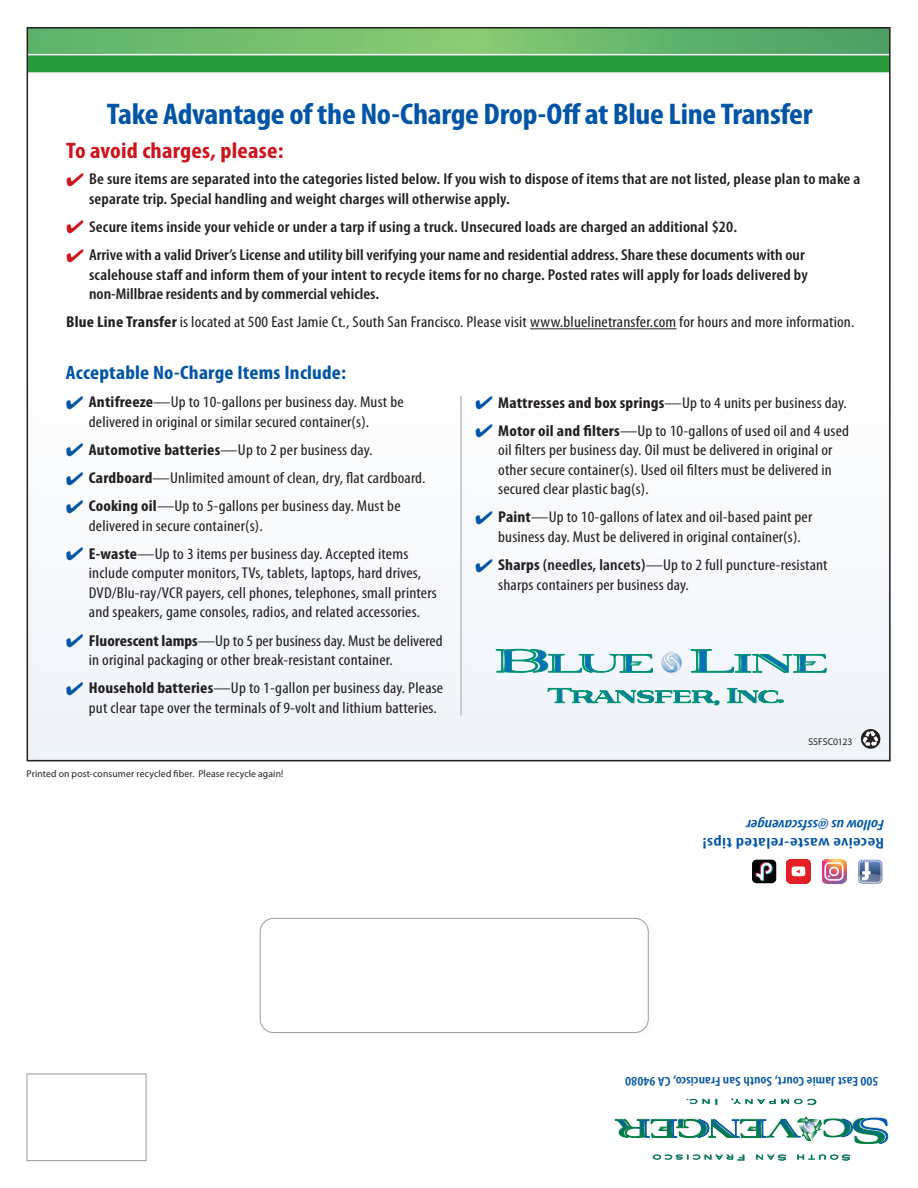
<style>
.page{position:relative;width:918px;height:1188px;background:#fff}
.page>*{position:absolute;margin:0;border:0;box-sizing:border-box;transform-origin:0 0}
.New-subhead{font:700 condensed 30px "Myriad Pro";letter-spacing:-.01em;color:#0154a6;scale:1.1 1}
.Body_1{font:700 condensed 22.5px "Myriad Pro";letter-spacing:.01em;color:#cd151d;scale:1.1 1}
.Body_1-2{font:700 condensed 19.5px "Myriad Pro";letter-spacing:.01em;color:#0154a6;scale:1.1 1}
.Body_1-3{font:condensed 15.75px/19.5px "Myriad Pro";letter-spacing:.01em;color:#231f20;scale:1.1 1}
.Body_1-4{font:600 condensed 15.75px/19.5px "Myriad Pro";letter-spacing:.01em;color:#231f20;scale:1.1 1}
.t1{font:600 condensed 15.45px "Myriad Pro";letter-spacing:.02em;color:#0154a6;scale:1.25 1}
.t2{font:italic 600 condensed 14.85px "Myriad Pro";color:#0154a6;scale:1.2 1}
.New-subhead-2{font:600 condensed 13.2px "Myriad Pro";letter-spacing:.01em;color:#0154a6;scale:1.1 1}
.t3{font:9.9px "Myriad Pro";letter-spacing:.01em;color:#231f20}
.s1{color:#cd151d}
.s2{font-weight:700}
.s3{color:#0154a6}
.s4{font-weight:600}
</style>
<div class="page">
<svg style="left:858px;top:860px;width:24px;height:24px"></svg>
<div style="left:859px;top:861px;width:23px;height:22px;border:1px solid #fff;border-radius:3px"></div>
<img style="left:822px;top:859px;width:24px;height:25px">
<img style="left:786px;top:859px;width:25px;height:25px">
<img style="left:752px;top:859px;width:24px;height:25px">
<svg style="left:615px;top:1116px;width:273px;height:28px"></svg>
<img style="left:686px;top:1097px;width:131px;height:6px">
<svg style="left:731px;top:1098px;width:85px;height:7px"></svg>
<svg style="left:687px;top:1099px;width:31px;height:6px"></svg>
<img style="left:652px;top:1154px;width:198px;height:5px">
<svg style="left:797px;top:1155px;width:53px;height:6px"></svg>
<svg style="left:756px;top:1155px;width:30px;height:6px"></svg>
<svg style="left:653px;top:1155px;width:92px;height:6px"></svg>
<div style="left:255px;top:912px;width:405px;height:132px;background:#231f20;opacity:.06"></div>
<div style="left:260px;top:918px;width:388px;height:115px;background:#fff;border-radius:14px"></div>
<div style="left:260px;top:918px;width:389px;height:115px;border:1px solid #231f20;border-radius:14px"></div>
<div style="left:22px;top:1068px;width:136px;height:104px;background:#231f20;opacity:.06"></div>
<div style="left:27px;top:1074px;width:119px;height:87px;background:#fff"></div>
<div style="left:22px;top:21px;width:880px;height:751px;background:#231f20;opacity:.06"></div>
<p class="New-subhead" style="left:107px;top:95px;width:643px">Take Advantage of the No-Charge Drop-Off at Blue Line Transfer</p>
<p class="Body_1" style="left:66px;top:137px;width:199px">To avoid charges, please:</p>
<p class="Body_1-4" style="left:89px;top:170px;width:703px;text-indent:-23px"><span class="s1">✔</span> Be sure items are separated into the categories listed below. If you wish to dispose of items that are not listed, please plan to make a separate trip. Special handling and weight charges will otherwise apply.</p>
<p class="Body_1-4" style="left:66px;top:217px;width:611px"><span class="s1">✔</span> Secure items inside your vehicle or under a tarp if using a truck. Unsecured loads are charged an additional $20.</p>
<p class="Body_1-4" style="left:89px;top:245px;width:655px;text-indent:-23px"><span class="s1">✔</span> Arrive with a valid Driver’s License and utility bill verifying your name and residential address. Share these documents with our scalehouse staff and inform them of your intent to recycle items for no charge. Posted rates will apply for loads delivered by non-Millbrae residents and by commercial vehicles.</p>
<p class="Body_1-3" style="left:66px;top:312px;width:718px"><span class="s2">Blue Line Transfer</span> is located at 500 East Jamie Ct., South San Francisco. Please visit www.bluelinetransfer.com for hours and more information.</p>
<p class="Body_1-2" style="left:66px;top:361px;width:256px">Acceptable No-Charge Items Include:</p>
<p class="Body_1-3" style="left:89px;top:392px;width:288px;text-indent:-23px"><span class="s3">✔</span> <span class="s2">Antifreeze</span>—Up to 10-gallons per business day. Must be delivered in original or similar secured container(s).</p>
<p class="Body_1-3" style="left:66px;top:440px;width:280px"><span class="s3">✔</span> <span class="s2">Automotive batteries</span>—Up to 2 per business day.</p>
<p class="Body_1-3" style="left:66px;top:468px;width:328px"><span class="s3">✔</span> <span class="s2">Cardboard</span>—Unlimited amount of clean, dry, flat cardboard.</p>
<p class="Body_1-3" style="left:89px;top:496px;width:285px;text-indent:-23px"><span class="s3">✔</span> <span class="s2">Cooking oil</span>—Up to 5-gallons per business day. Must be delivered in secure container(s).</p>
<p class="Body_1-3" style="left:89px;top:544px;width:318px;text-indent:-23px"><span class="s3">✔</span> <span class="s2">E-waste</span>—Up to 3 items per business day. Accepted items include computer monitors, TVs, tablets, laptops, hard drives, DVD/Blu-ray/VCR payers, cell phones, telephones, small printers and speakers, game consoles, radios, and related accessories.</p>
<p class="Body_1-3" style="left:89px;top:630px;width:323px;text-indent:-23px"><span class="s3">✔</span> <span class="s2">Fluorescent lamps</span>—Up to 5 per business day. Must be delivered in original packaging or other break-resistant container.</p>
<p class="Body_1-3" style="left:89px;top:678px;width:324px;text-indent:-23px"><span class="s3">✔</span> <span class="s2">Household batteries</span>—Up to 1-gallon per business day. Please put clear tape over the terminals of 9-volt and lithium batteries.</p>
<p class="t3" style="left:27px;top:768px;width:258px">Printed on post-consumer recycled fiber. Please recycle again!</p>
<p class="Body_1-3" style="left:475px;top:393px;width:339px"><span class="s3">✔</span> <span class="s2">Mattresses and box springs</span>—Up to 4 units per business day.</p>
<p class="Body_1-3" style="left:498px;top:421px;width:321px;text-indent:-23px"><span class="s3">✔</span> <span class="s2">Motor oil and filters</span>—Up to 10-gallons of used oil and 4 used oil filters per business day. Oil must be delivered in original or other secure container(s). Used oil filters must be delivered in secured clear plastic bag(s).</p>
<p class="Body_1-3" style="left:498px;top:507px;width:287px;text-indent:-23px"><span class="s3">✔</span> <span class="s2">Paint</span>—Up to 10-gallons of latex and oil-based paint per business day. Must be delivered in original container(s).</p>
<p class="Body_1-3" style="left:498px;top:555px;width:301px;text-indent:-23px"><span class="s3">✔</span> <span class="s2">Sharps</span> <span class="s4">(needles, lancets)</span>—Up to 2 full puncture-resistant sharps containers per business day.</p>
<p class="t3" style="left:808px;top:735px;width:45px">SSFSC0123</p>
<p class="t2" style="left:884px;top:833px;width:117px;rotate:-180deg">Follow us@ssfscavenger</p>
<p class="t1" style="left:884px;top:851px;width:147px;rotate:-180deg">Receive waste-related tips!</p>
<p class="New-subhead-2" style="left:879px;top:1089px;width:232px;rotate:-180deg">500 East Jamie Court, South San Francisco, CA 94080</p>
</div>
